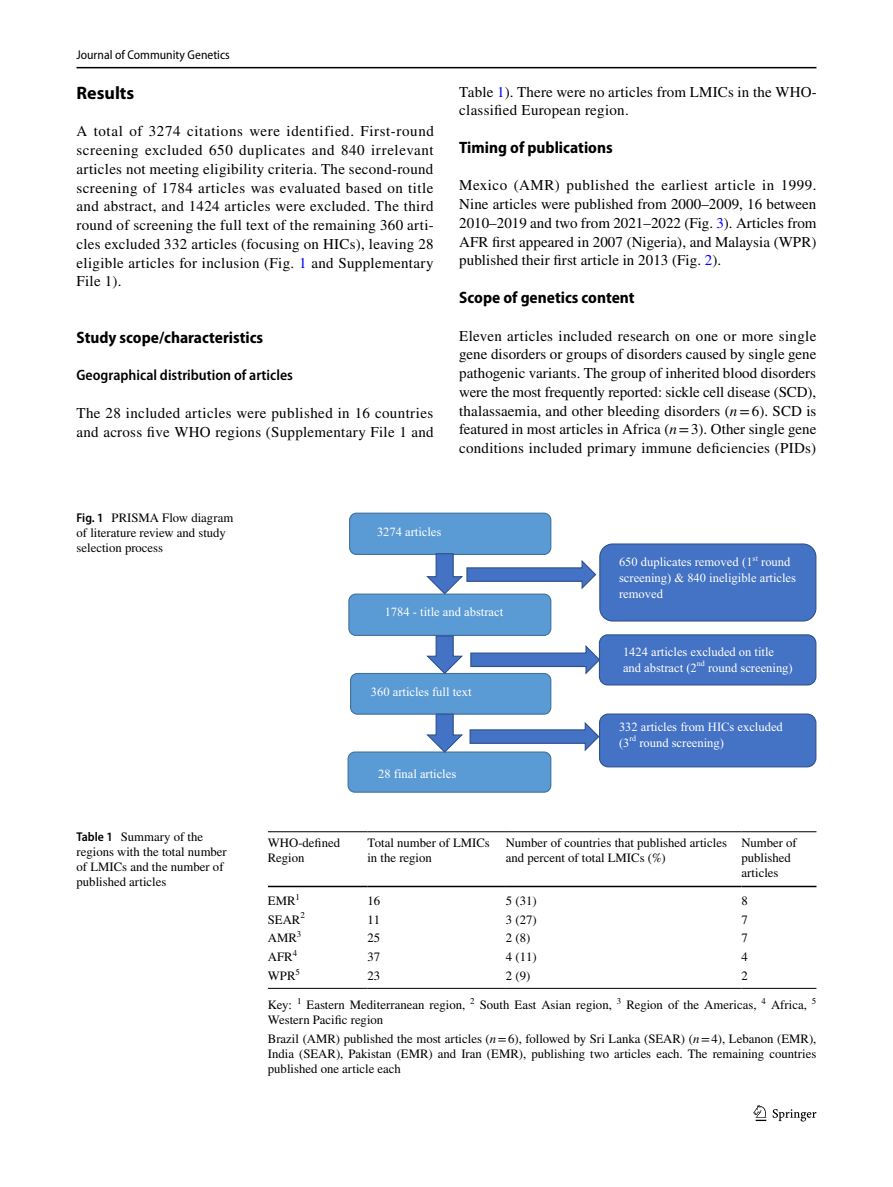
<style>
.page{position:relative;width:893px;height:1187px;background:#fff}
.page>*{position:absolute;margin:0;border:0;box-sizing:border-box;transform-origin:0 0}
.t1{font:700 18px "Myriad Pro";color:#000}
.t2{font:700 semi-condensed 16.5px "Myriad Pro";color:#000}
.t3{font:15px/18.8px "STIX";letter-spacing:.02em;color:#000;text-align:justify}
.t4{font:600 semi-condensed 15px "Myriad Pro";color:#000}
.t5{font:12.75px/15px "STIX";color:#000}
.t6{font:semi-condensed 12.75px "Myriad Pro";color:#000}
.t7{font:12.6px/15.6px "Times New Roman";color:#fff}
.t8{font:7.95px "Times New Roman";color:#fff}
.s1{color:#00f}
.s2{font-style:italic}
.s3{font-family:"Myriad Pro";font-weight:600;font-stretch:semi-condensed}
</style>
<div class="page">
<hr style="left:77px;top:67px;width:739px;height:1px;background:#000">
<svg style="left:753px;top:1105px;width:13px;height:15px"></svg>
<svg style="left:773px;top:1109px;width:43px;height:12px"></svg>
<div style="left:350px;top:513px;width:201px;height:41px;background:#5b9bd5;border-radius:7px"></div>
<div style="left:349px;top:512px;width:202px;height:43px;border:1px solid #41719c;border-radius:7px"></div>
<div style="left:349px;top:594px;width:202px;height:41px;background:#5b9bd5;border-radius:7px"></div>
<div style="left:348px;top:593px;width:203px;height:43px;border:1px solid #41719c;border-radius:7px"></div>
<div style="left:351px;top:673px;width:200px;height:41px;background:#5b9bd5;border-radius:7px"></div>
<div style="left:350px;top:673px;width:201px;height:41px;border:1px solid #41719c;border-radius:7px"></div>
<div style="left:348px;top:752px;width:203px;height:40px;background:#5b9bd5;border-radius:7px"></div>
<div style="left:348px;top:751px;width:203px;height:41px;border:1px solid #41719c;border-radius:7px"></div>
<div style="left:600px;top:544px;width:216px;height:77px;background:#4472c4;border-radius:13px"></div>
<div style="left:599px;top:543px;width:217px;height:78px;border:1px solid #2f528f;border-radius:13px"></div>
<div style="left:599px;top:635px;width:217px;height:50px;background:#4472c4;border-radius:8px"></div>
<div style="left:599px;top:634px;width:217px;height:51px;border:1px solid #2f528f;border-radius:8px"></div>
<div style="left:600px;top:714px;width:216px;height:52px;background:#4472c4;border-radius:9px"></div>
<div style="left:599px;top:713px;width:217px;height:54px;border:1px solid #2f528f;border-radius:9px"></div>
<svg style="left:426px;top:635px;width:38px;height:40px"></svg>
<svg style="left:426px;top:552px;width:171px;height:43px"></svg>
<svg style="left:470px;top:643px;width:131px;height:33px"></svg>
<svg style="left:426px;top:713px;width:174px;height:40px"></svg>
<hr style="left:268px;top:831px;width:99px;height:1px;background:#000">
<hr style="left:268px;top:885px;width:99px;height:2px;background:#000">
<hr style="left:367px;top:831px;width:139px;height:1px;background:#000">
<hr style="left:367px;top:885px;width:139px;height:2px;background:#000">
<hr style="left:506px;top:831px;width:235px;height:1px;background:#000">
<hr style="left:506px;top:885px;width:235px;height:2px;background:#000">
<hr style="left:741px;top:831px;width:75px;height:1px;background:#000">
<hr style="left:741px;top:885px;width:75px;height:2px;background:#000">
<hr style="left:268px;top:987px;width:99px;height:1px;background:#000">
<hr style="left:367px;top:987px;width:139px;height:1px;background:#000">
<hr style="left:506px;top:987px;width:235px;height:1px;background:#000">
<hr style="left:741px;top:987px;width:75px;height:1px;background:#000">
<p class="t6" style="left:77px;top:48px;width:155px">Journal of Community Genetics</p>
<p class="t1" style="left:77px;top:81px;width:59px">Results</p>
<p class="t3" style="left:77px;top:123px;width:359px">A total of 3274 citations were identified. First-round screening excluded 650 duplicates and 840 irrelevant articles not meeting eligibility criteria. The second-round screening of 1784 articles was evaluated based on title and abstract, and 1424 articles were excluded. The third round of screening the full text of the remaining 360 arti&shy;cles excluded 332 articles (focusing on HICs), leaving 28 eligible articles for inclusion (Fig. <span class="s1">1</span> and Supplementary File 1).</p>
<p class="t2" style="left:77px;top:328px;width:188px">Study scope/characteristics</p>
<p class="t4" style="left:77px;top:367px;width:218px">Geographical distribution of articles</p>
<p class="t3" style="left:77px;top:404px;width:359px">The 28 included articles were published in 16 countries and across five WHO regions (Supplementary File 1 and</p>
<p class="t3" style="left:459px;top:83px;width:359px">Table <span class="s1">1</span>). There were no articles from LMICs in the WHO&shy;classified European region.</p>
<p class="t2" style="left:459px;top:138px;width:155px">Timing of publications</p>
<p class="t3" style="left:459px;top:177px;width:359px">Mexico (AMR) published the earliest article in 1999.<br>Nine articles were published from 2000–2009, 16 between 2010–2019 and two from 2021–2022 (Fig. <span class="s1">3</span>). Articles from AFR first appeared in 2007 (Nigeria), and Malaysia (WPR) published their first article in 2013 (Fig. <span class="s1">2</span>).</p>
<p class="t2" style="left:459px;top:288px;width:177px">Scope of genetics content</p>
<p class="t3" style="left:459px;top:327px;width:359px">Eleven articles included research on one or more single gene disorders or groups of disorders caused by single gene pathogenic variants. The group of inherited blood disorders were the most frequently reported: sickle cell disease (SCD), thalassaemia, and other bleeding disorders (<span class="s2">n</span>=6). SCD is featured in most articles in Africa (<span class="s2">n</span>=3). Other single gene conditions included primary immune deficiencies (PIDs)</p>
<p class="t5" style="left:77px;top:511px;width:158px"><span class="s3">Fig. 1</span> PRISMA Flow diagram of literature review and study selection process</p>
<p class="t7" style="left:377px;top:525px;width:66px">3274 articles</p>
<p class="t7" style="left:619px;top:555px;width:135px">650 duplicates removed (1</p>
<p class="t8" style="left:753px;top:555px;width:7px">st</p>
<p class="t7" style="left:619px;top:555px;width:178px;text-indent:142px">round screening) &amp; 840 ineligible articles removed</p>
<p class="t5" style="left:77px;top:829px;width:152px"><span class="s3">Table 1</span> Summary of the regions with the total number of LMICs and the number of published articles</p>
<p class="t7" style="left:385px;top:605px;width:120px">1784 - title and abstract</p>
<p class="t7" style="left:371px;top:684px;width:102px">360 articles full text</p>
<p class="t7" style="left:378px;top:767px;width:79px">28 final articles</p>
<p class="t7" style="left:623px;top:645px;width:153px">1424 articles excluded on title and abstract (2</p>
<p class="t8" style="left:697px;top:660px;width:9px">nd</p>
<p class="t7" style="left:708px;top:660px;width:86px">round screening)</p>
<p class="t7" style="left:619px;top:720px;width:165px">332 articles from HICs excluded (3</p>
<p class="t8" style="left:629px;top:735px;width:8px">rd</p>
<p class="t7" style="left:639px;top:736px;width:86px">round screening)</p>
<p class="t5" style="left:268px;top:835px;width:74px">WHO-defined<br>Region</p>
<p class="t5" style="left:367px;top:835px;width:124px">Total number of LMICs in the region</p>
<p class="t5" style="left:506px;top:835px;width:223px">Number of countries that published articles and percent of total LMICs (%)</p>
<p class="t5" style="left:741px;top:835px;width:57px">Number of published articles</p>
<p class="t5" style="left:268px;top:893px;width:34px">EMR<sup>1</sup></p>
<p class="t5" style="left:367px;top:893px;width:14px">16</p>
<p class="t5" style="left:506px;top:893px;width:32px">5 (31)</p>
<p class="t5" style="left:741px;top:893px;width:8px">8</p>
<p class="t5" style="left:268px;top:912px;width:39px">SEAR<sup>2</sup></p>
<p class="t5" style="left:367px;top:912px;width:14px">11</p>
<p class="t5" style="left:506px;top:912px;width:32px">3 (27)</p>
<p class="t5" style="left:741px;top:912px;width:8px">7</p>
<p class="t5" style="left:268px;top:931px;width:35px">AMR<sup>3</sup></p>
<p class="t5" style="left:367px;top:931px;width:14px">25</p>
<p class="t5" style="left:506px;top:931px;width:26px">2 (8)</p>
<p class="t5" style="left:741px;top:931px;width:8px">7</p>
<p class="t5" style="left:268px;top:950px;width:31px">AFR<sup>4</sup></p>
<p class="t5" style="left:367px;top:950px;width:14px">37</p>
<p class="t5" style="left:506px;top:950px;width:32px">4 (11)</p>
<p class="t5" style="left:741px;top:950px;width:8px">4</p>
<p class="t5" style="left:268px;top:968px;width:34px">WPR<sup>5</sup></p>
<p class="t5" style="left:367px;top:968px;width:14px">23</p>
<p class="t5" style="left:506px;top:968px;width:26px">2 (9)</p>
<p class="t5" style="left:741px;top:968px;width:8px">2</p>
<p class="t5" style="left:268px;top:997px;width:550px">Key: <sup>1</sup> Eastern Mediterranean region, <sup>2</sup> South East Asian region, <sup>3</sup> Region of the Americas, <sup>4</sup> Africa, <sup>5<br></sup>Western Pacific region</p>
<p class="t5" style="left:268px;top:1031px;width:550px;text-align:justify">Brazil (AMR) published the most articles (<span class="s2">n</span>=6), followed by Sri Lanka (SEAR) (<span class="s2">n</span>=4), Lebanon (EMR), India (SEAR), Pakistan (EMR) and Iran (EMR), publishing two articles each. The remaining countries published one article each</p>
</div>
